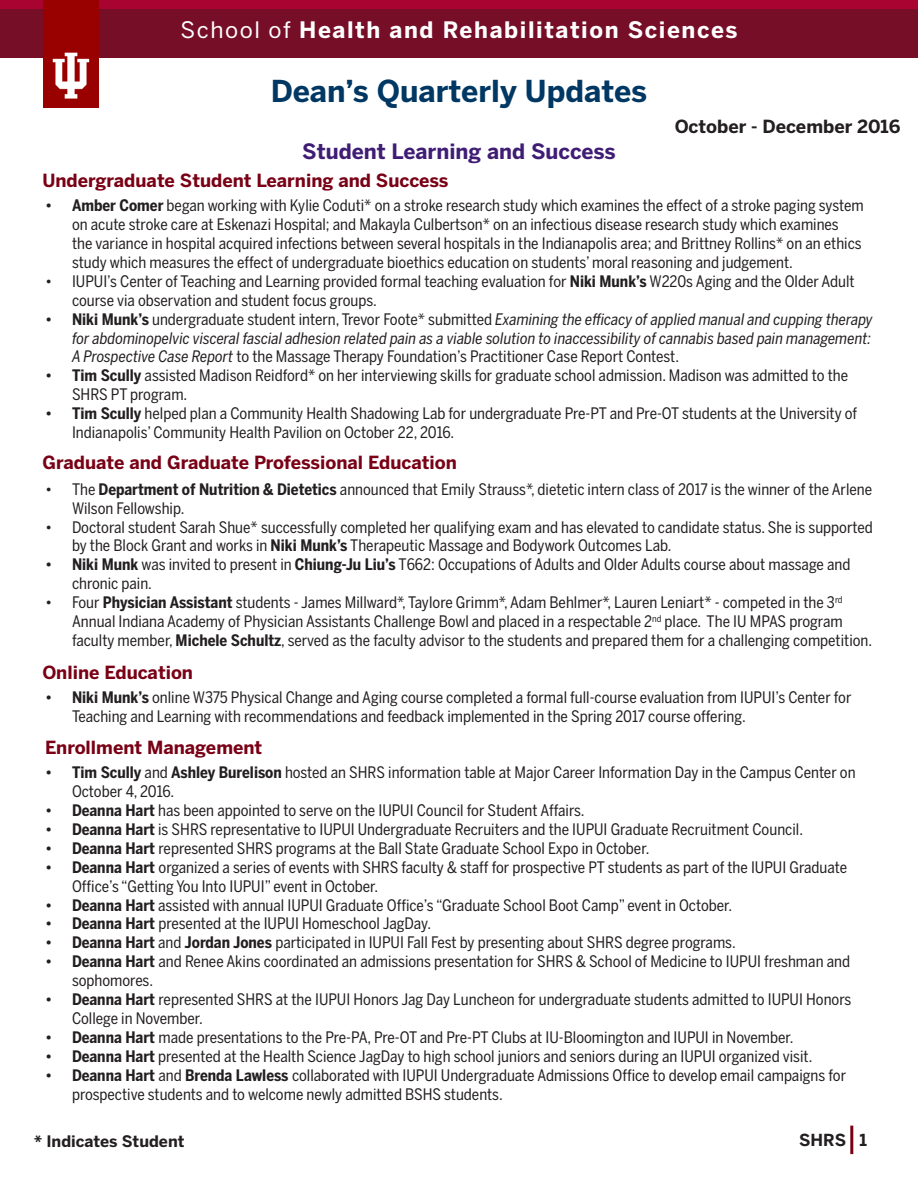
<style>
.page{position:relative;width:918px;height:1188px;background:#fff}
.page>*{position:absolute;margin:0;border:0;box-sizing:border-box;transform-origin:0 0}
.t1{font:700 30px "Benton Sans";color:#003863}
.t2{font:700 22.5px "Benton Sans";letter-spacing:.07em;color:#fff}
.t3{font:700 21px "Benton Sans";color:#401d75}
.t4{font:700 18px "Benton Sans";color:#790015}
.t5{font:700 18px "Benton Sans";color:#231f20}
.t6{font:700 16.5px "Benton Sans";color:#231f20}
.t7{font:15.75px/18.9px "Benton Sans Cond";color:#231f20}
.t8{font:italic 15.75px/18.9px "Benton Sans Cond";color:#231f20;text-align:justify}
.t9{font:700 15.75px "Benton Sans";color:#231f20}
.s1{font-weight:400}
.s2{font-weight:700}
.s3{font-weight:700;font-style:normal}
.s4{font-style:normal}
</style>
<div class="page">
<hr style="left:850px;top:1126px;width:3px;height:28px;background:#790015">
<div style="left:0;top:0;width:918px;height:13px;background:#a90332"></div>
<div style="left:0;top:9px;width:918px;height:49px;background:#770e28"></div>
<img style="left:44px;top:0;width:55px;height:108px">
<p class="t2" style="left:181px;top:16px;width:558px"><span class="s1">School of</span> Health and Rehabilitation Sciences</p>
<p class="t1" style="left:271px;top:73px;width:378px">Dean’s Quarterly Updates</p>
<p class="t3" style="left:302px;top:138px;width:315px">Student Learning and Success</p>
<p class="t4" style="left:42px;top:169px;width:408px">Undergraduate Student Learning and Success</p>
<p class="t5" style="left:675px;top:115px;width:227px">October - December 2016</p>
<p class="t7" style="left:72px;top:196px;width:793px;text-indent:-27px"><span class="s2">• Amber Comer</span> began working with Kylie Coduti* on a stroke research study which examines the effect of a stroke paging system on acute stroke care at Eskenazi Hospital; and Makayla Culbertson* on an infectious disease research study which examines<br>the variance in hospital acquired infections between several hospitals in the Indianapolis area; and Brittney Rollins* on an ethics study which measures the effect of undergraduate bioethics education on students’ moral reasoning and judgement.</p>
<p class="t7" style="left:72px;top:272px;width:784px;text-indent:-27px">• IUPUI’s Center of Teaching and Learning provided formal teaching evaluation for <span class="s2">Niki Munk’s</span> W220s Aging and the Older Adult course via observation and student focus groups.</p>
<p class="t8" style="left:72px;top:309px;width:802px;text-indent:-27px"><span class="s3">• Niki Munk’s</span> <span class="s4">undergraduate student intern, Trevor Foote* submitted</span> Examining the efficacy of applied manual and cupping therapy for abdominopelvic visceral fascial adhesion related pain as a viable solution to inaccessibility of cannabis based pain management:<br>A Prospective Case Report <span class="s4">to the Massage Therapy Foundation’s Practitioner Case Report Contest.</span></p>
<p class="t7" style="left:72px;top:366px;width:778px;text-indent:-27px"><span class="s2">• Tim Scully</span> assisted Madison Reidford* on her interviewing skills for graduate school admission. Madison was admitted to the<br>SHRS PT program.</p>
<p class="t7" style="left:72px;top:404px;width:787px;text-indent:-27px"><span class="s2">• Tim Scully</span> helped plan a Community Health Shadowing Lab for undergraduate Pre-PT and Pre-OT students at the University of<br>Indianapolis’ Community Health Pavilion on October 22, 2016.</p>
<p class="t4" style="left:42px;top:451px;width:416px">Graduate and Graduate Professional Education</p>
<p class="t7" style="left:72px;top:480px;width:802px;text-indent:-27px">• The <span class="s2">Department of Nutrition &amp; Dietetics</span> announced that Emily Strauss*, dietetic intern class of 2017 is the winner of the Arlene<br>Wilson Fellowship.</p>
<p class="t7" style="left:72px;top:517px;width:802px;text-indent:-27px">• Doctoral student Sarah Shue* successfully completed her qualifying exam and has elevated to candidate status. She is supported by the Block Grant and works in <span class="s2">Niki Munk’s</span> Therapeutic Massage and Bodywork Outcomes Lab.</p>
<p class="t7" style="left:72px;top:555px;width:780px;text-indent:-27px"><span class="s2">• Niki Munk</span> was invited to present in <span class="s2">Chiung-Ju Liu’s</span> T662: Occupations of Adults and Older Adults course about massage and chronic pain.</p>
<p class="t7" style="left:72px;top:593px;width:802px;text-indent:-27px">• Four <span class="s2">Physician Assistant</span> students - James Millward*, Taylore Grimm*, Adam Behlmer*, Lauren Leniart* - competed in the 3<sup>rd<br></sup>Annual Indiana Academy of Physician Assistants Challenge Bowl and placed in a respectable 2<sup>nd</sup> place. The IU MPAS program faculty member, <span class="s2">Michele Schultz</span>, served as the faculty advisor to the students and prepared them for a challenging competition.</p>
<p class="t4" style="left:42px;top:661px;width:152px">Online Education</p>
<p class="t7" style="left:72px;top:687px;width:781px;text-indent:-27px"><span class="s2">• Niki Munk’s</span> online W375 Physical Change and Aging course completed a formal full-course evaluation from IUPUI’s Center for<br>Teaching and Learning with recommendations and feedback implemented in the Spring 2017 course offering.</p>
<p class="t4" style="left:45px;top:736px;width:219px">Enrollment Management</p>
<p class="t7" style="left:72px;top:763px;width:785px;text-indent:-27px"><span class="s2">• Tim Scully</span> and <span class="s2">Ashley Burelison</span> hosted an SHRS information table at Major Career Information Day in the Campus Center on<br>October 4, 2016.</p>
<p class="t7" style="left:45px;top:801px;width:541px"><span class="s2">• Deanna Hart</span> has been appointed to serve on the IUPUI Council for Student Affairs.</p>
<p class="t7" style="left:45px;top:820px;width:760px"><span class="s2">• Deanna Hart</span> is SHRS representative to IUPUI Undergraduate Recruiters and the IUPUI Graduate Recruitment Council.</p>
<p class="t7" style="left:45px;top:839px;width:606px"><span class="s2">• Deanna Hart</span> represented SHRS programs at the Ball State Graduate School Expo in October.</p>
<p class="t7" style="left:72px;top:858px;width:777px;text-indent:-27px"><span class="s2">• Deanna Hart</span> organized a series of events with SHRS faculty &amp; staff for prospective PT students as part of the IUPUI Graduate<br>Office’s “Getting You Into IUPUI” event in October.</p>
<p class="t7" style="left:45px;top:895px;width:689px"><span class="s2">• Deanna Hart</span> assisted with annual IUPUI Graduate Office’s “Graduate School Boot Camp” event in October.</p>
<p class="t7" style="left:45px;top:914px;width:388px"><span class="s2">• Deanna Hart</span> presented at the IUPUI Homeschool JagDay.</p>
<p class="t7" style="left:45px;top:933px;width:692px"><span class="s2">• Deanna Hart</span> and <span class="s2">Jordan Jones</span> participated in IUPUI Fall Fest by presenting about SHRS degree programs.</p>
<p class="t7" style="left:72px;top:952px;width:780px;text-indent:-27px"><span class="s2">• Deanna Hart</span> and Renee Akins coordinated an admissions presentation for SHRS &amp; School of Medicine to IUPUI freshman and sophomores.</p>
<p class="t7" style="left:72px;top:990px;width:781px;text-indent:-27px"><span class="s2">• Deanna Hart</span> represented SHRS at the IUPUI Honors Jag Day Luncheon for undergraduate students admitted to IUPUI Honors<br>College in November.</p>
<p class="t7" style="left:45px;top:1028px;width:750px"><span class="s2">• Deanna Hart</span> made presentations to the Pre-PA, Pre-OT and Pre-PT Clubs at IU-Bloomington and IUPUI in November.</p>
<p class="t7" style="left:45px;top:1047px;width:769px"><span class="s2">• Deanna Hart</span> presented at the Health Science JagDay to high school juniors and seniors during an IUPUI organized visit.</p>
<p class="t7" style="left:72px;top:1065px;width:776px;text-indent:-27px"><span class="s2">• Deanna Hart</span> and <span class="s2">Brenda Lawless</span> collaborated with IUPUI Undergraduate Admissions Office to develop email campaigns for prospective students and to welcome newly admitted BSHS students.</p>
<p class="t9" style="left:34px;top:1131px;width:152px">* Indicates Student</p>
<p class="t6" style="left:799px;top:1129px;width:69px">SHRS 1</p>
</div>
